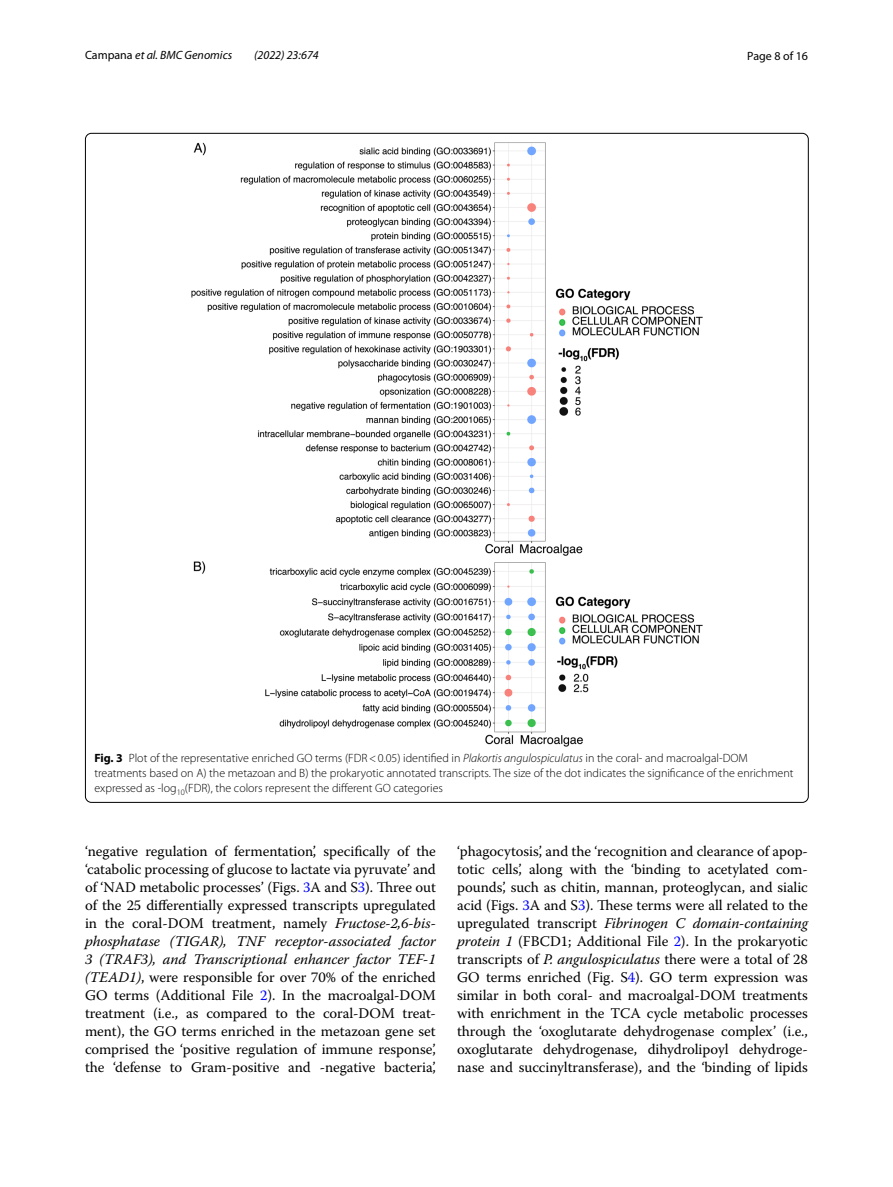
<style>
.page{position:relative;width:893px;height:1187px;background:#fff}
.page>*{position:absolute;margin:0;border:0;box-sizing:border-box;transform-origin:0 0}
.t1{font:14.7px/18px "Warnock Pro";letter-spacing:-.005em;color:#000;text-align:justify}
.t2{font:300 12px/15px "Myriad Pro";color:#000}
.t3{font:italic 12px "Myriad Pro";color:#000}
.t4{font:12px "Myriad Pro";color:#000}
.s1{font-style:normal}
.s2{font-weight:700}
.s3{font-style:italic}
.s4{color:#00f}
</style>
<div class="page">
<img style="left:192px;top:142px;width:510px;height:605px">
<p class="t3" style="left:85px;top:48px;width:149px"><span class="s1">Campana</span> et al. BMC Genomics</p>
<p class="t3" style="left:254px;top:48px;width:66px">(2022) 23:674</p>
<p class="t4" style="left:747px;top:48px;width:62px">Page 8 of 16</p>
<p class="t2" style="left:94px;top:750px;width:701px"><span class="s2">Fig. 3</span> Plot of the representative enriched GO terms (FDR&lt;0.05) identified in <span class="s3">Plakortis angulospiculatus</span> in the coral- and macroalgal-DOM treatments based on A) the metazoan and B) the prokaryotic annotated transcripts. The size of the dot indicates the significance of the enrichment expressed as -log<sub>10</sub>(FDR), the colors represent the different GO categories</p>
<p class="t1" style="left:85px;top:841px;width:352px">‘negative regulation of fermentation’, specifically of the ‘catabolic processing of glucose to lactate via pyruvate’ and of ‘NAD metabolic processes’ (Figs. <span class="s4">3</span>A and S<span class="s4">3</span>). Three out of the 25 differentially expressed transcripts upregulated in the coral-DOM treatment, namely <span class="s3">Fructose-2,6-bis&shy;phosphatase (TIGAR), TNF receptor-associated factor 3 (TRAF3), and Transcriptional enhancer factor TEF-1 (TEAD1)</span>, were responsible for over 70% of the enriched GO terms (Additional File <span class="s4">2</span>). In the macroalgal-DOM treatment (i.e., as compared to the coral-DOM treat&shy;ment), the GO terms enriched in the metazoan gene set comprised the ‘positive regulation of immune response’, the ‘defense to Gram-positive and -negative bacteria’,</p>
<p class="t1" style="left:457px;top:841px;width:352px">‘phagocytosis’, and the ‘recognition and clearance of apop&shy;totic cells’, along with the ‘binding to acetylated com&shy;pounds’, such as chitin, mannan, proteoglycan, and sialic acid (Figs. <span class="s4">3</span>A and S<span class="s4">3</span>). These terms were all related to the upregulated transcript <span class="s3">Fibrinogen C domain-containing protein 1</span> (FBCD1; Additional File <span class="s4">2</span>). In the prokaryotic transcripts of <span class="s3">P. angulospiculatus</span> there were a total of 28<br>GO terms enriched (Fig. S<span class="s4">4</span>). GO term expression was similar in both coral- and macroalgal-DOM treatments with enrichment in the TCA cycle metabolic processes through the ‘oxoglutarate dehydrogenase complex’ (i.e., oxoglutarate dehydrogenase, dihydrolipoyl dehydroge&shy;nase and succinyltransferase), and the ‘binding of lipids</p>
</div>
